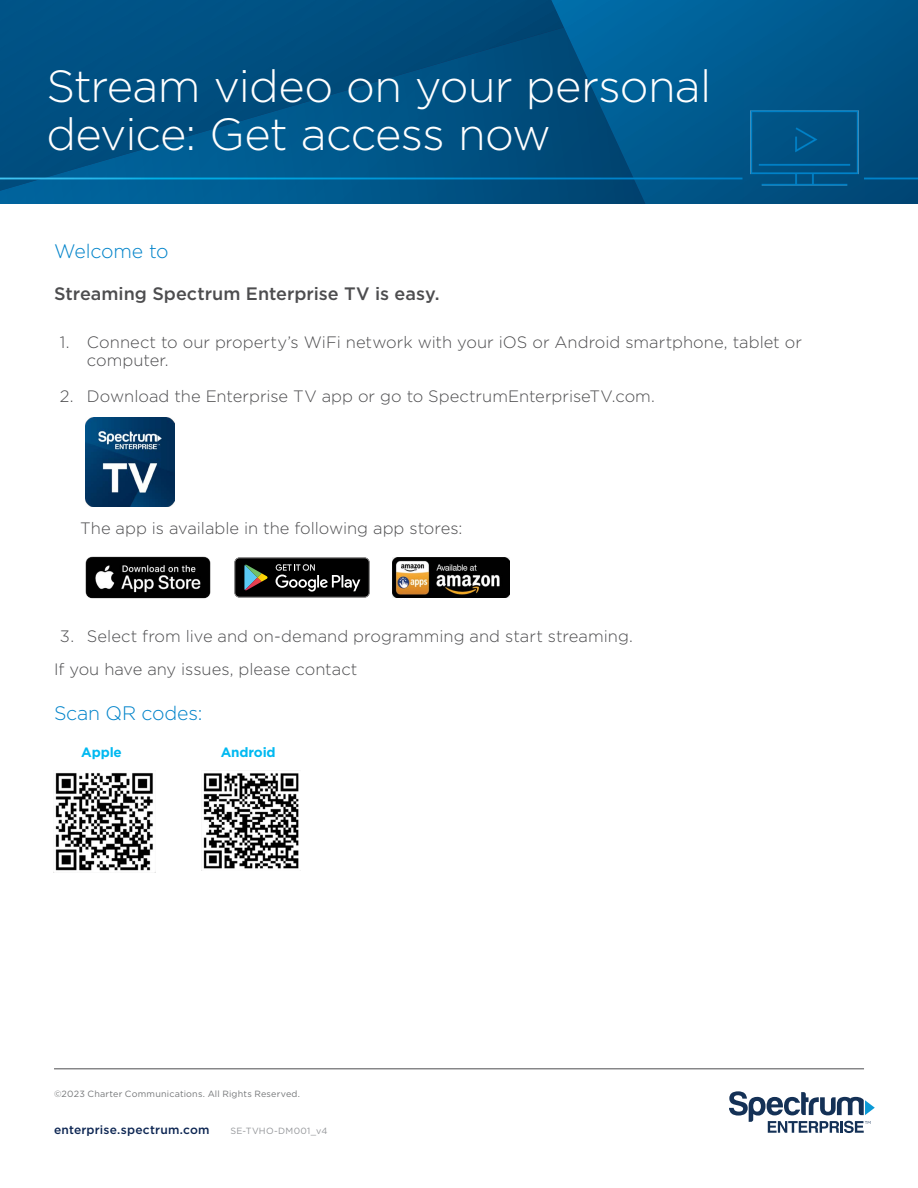
<style>
.page{position:relative;width:918px;height:1188px;background:#fff}
.page>*{position:absolute;margin:0;border:0;box-sizing:border-box;transform-origin:0 0}
.t1{font:300 45px/48px "Gotham";letter-spacing:-.015em;color:#fff}
.t2{font:300 19.5px "Gotham";letter-spacing:-.01em;color:#0083ca}
.t3{font:500 18px "Gotham";color:#4d4d4f}
.t4{font:300 16.5px/18px "Gotham";color:#4d4d4f}
.t5{font:700 13.5px "Gotham";letter-spacing:-.01em;color:#00b9f1}
.t6{font:500 12px "Gotham";letter-spacing:.02em;color:#0c2552}
.t7{font:9px "Gotham";letter-spacing:.02em;color:#757779}
.t8{font:9px "Gotham";letter-spacing:.03em;color:#949699}
</style>
<div class="page">
<svg style="left:0;top:0;width:918px;height:204px;background:#005486"></svg>
<hr style="left:0;top:178px;width:742px;height:1px;background:#fff">
<hr style="left:864px;top:178px;width:54px;height:1px;background:#0083ca">
<svg style="left:729px;top:1091px;width:146px;height:42px"></svg>
<hr style="left:54px;top:1068px;width:810px;height:1px;background:#4d4d4f">
<img style="left:744px;top:88px;width:121px;height:116px">
<img style="left:86px;top:557px;width:125px;height:41px">
<img style="left:392px;top:558px;width:117px;height:40px">
<svg style="left:234px;top:557px;width:136px;height:41px;background:#2c2d2c"></svg>
<img style="left:86px;top:418px;width:88px;height:88px">
<img style="left:203px;top:773px;width:96px;height:96px">
<img style="left:55px;top:773px;width:101px;height:99px">
<h1 class="t1" style="left:46px;top:61px;width:666px">Stream video on your personal device: Get access now</h1>
<p class="t2" style="left:54px;top:239px;width:116px">Welcome to</p>
<p class="t3" style="left:54px;top:282px;width:387px">Streaming Spectrum Enterprise TV is easy.</p>
<p class="t4" style="left:87px;top:333px;width:717px;text-indent:-27px">1. Connect to our property’s WiFi network with your iOS or Android smartphone, tablet or computer.</p>
<p class="t4" style="left:60px;top:387px;width:597px">2. Download the Enterprise TV app or go to SpectrumEnterpriseTV.com.</p>
<p class="t4" style="left:80px;top:519px;width:384px">The app is available in the following app stores:</p>
<p class="t4" style="left:60px;top:627px;width:574px">3. Select from live and on-demand programming and start streaming.</p>
<p class="t4" style="left:54px;top:659px;width:305px">If you have any issues, please contact</p>
<p class="t2" style="left:54px;top:701px;width:150px">Scan QR codes:</p>
<p class="t5" style="left:81px;top:743px;width:42px">Apple</p>
<p class="t5" style="left:221px;top:743px;width:56px">Android</p>
<p class="t7" style="left:54px;top:1088px;width:248px">©2023 Charter Communications. All Rights Reserved.</p>
<p class="t6" style="left:54px;top:1122px;width:157px">enterprise.spectrum.com</p>
<p class="t8" style="left:230px;top:1125px;width:99px">SE-TVHO-DM001_v4</p>
</div>
